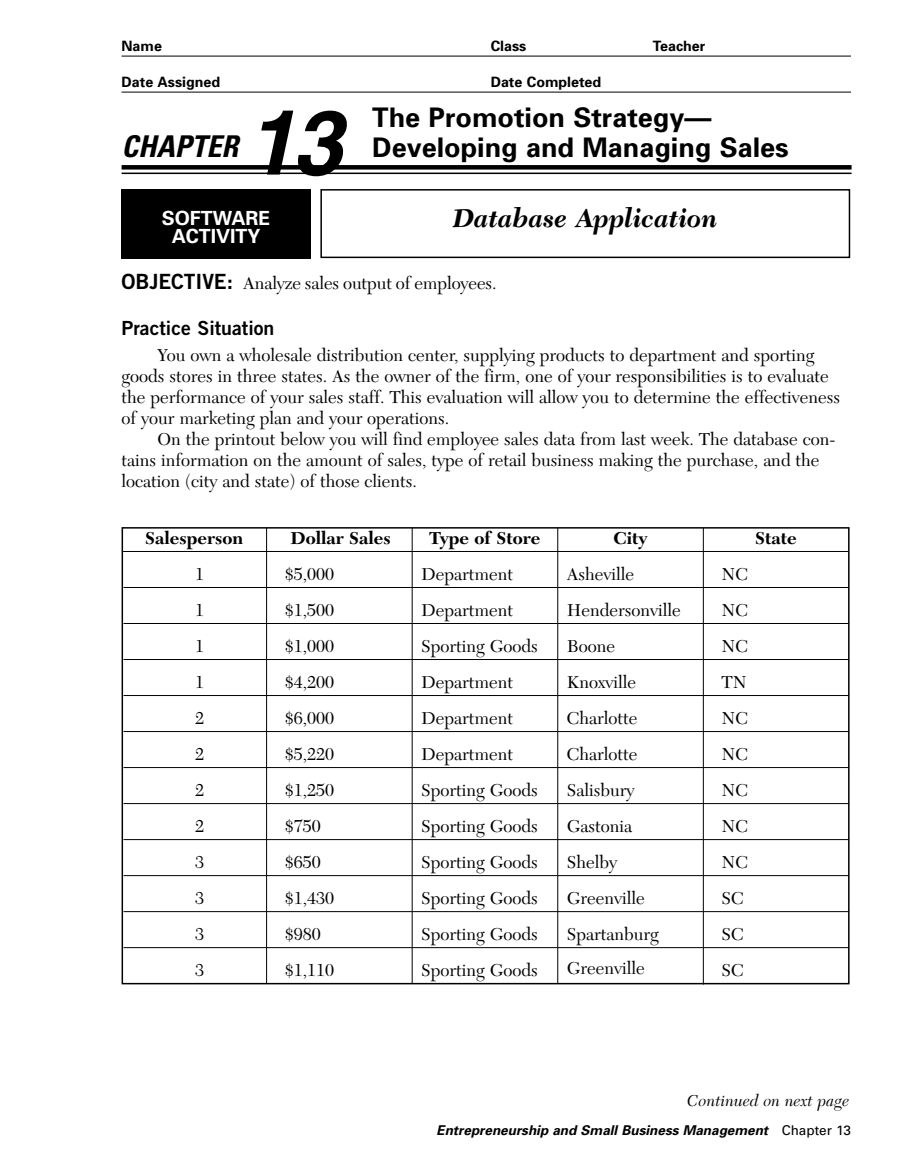
<style>
.page{position:relative;width:905px;height:1175px;background:#fff}
.page>*{position:absolute;margin:0;border:0;box-sizing:border-box;transform-origin:0 0}
.t1{font:italic 700 90px "Helvetica";color:#000}
.t2{font:italic 700 condensed 30px "Univers";color:#000}
.t3{font:700 27px/30px "Univers";color:#000}
.sah{font:italic 700 27px "New Caledonia";color:#000}
.t4{font:19.5px "Trade Gothic Bold Two";color:#000}
.ah{font:700 19.5px/18px "Univers";color:#fff;text-align:center}
.t{font:18px/21px "New Caledonia";color:#000}
.bh{font:700 18px "New Caledonia";color:#000}
.oh{font:18px "New Caledonia";letter-spacing:-.005em;color:#000}
.t5{font:italic 16.5px "New Caledonia";color:#000}
.ph{font:700 14.25px "Univers";color:#000}
.t6{font:italic 700 13.5px "Univers";color:#000}
.s1{font-family:"Trade Gothic Bold Two";font-size:21px}
.s2{font-weight:400;font-style:normal}
</style>
<div class="page">
<div style="left:122px;top:189px;width:188px;height:69px;background:#000"></div>
<div style="left:320px;top:189px;width:530px;height:69px;border:2px solid #000"></div>
<div style="left:122px;top:165px;width:729px;height:5px;background:#000"></div>
<hr style="left:122px;top:172px;width:729px;height:2px;background:#000">
<hr style="left:123px;top:551px;width:725px;height:1px;background:#000">
<div style="left:122px;top:527px;width:727px;height:457px;border:2px solid #000"></div>
<hr style="left:123px;top:587px;width:143px;height:1px;background:#000">
<hr style="left:123px;top:623px;width:143px;height:1px;background:#000">
<hr style="left:123px;top:659px;width:143px;height:1px;background:#000">
<hr style="left:123px;top:695px;width:143px;height:1px;background:#000">
<hr style="left:123px;top:731px;width:143px;height:1px;background:#000">
<hr style="left:123px;top:767px;width:143px;height:1px;background:#000">
<hr style="left:123px;top:803px;width:143px;height:1px;background:#000">
<hr style="left:123px;top:839px;width:143px;height:1px;background:#000">
<hr style="left:123px;top:875px;width:143px;height:1px;background:#000">
<hr style="left:123px;top:911px;width:143px;height:1px;background:#000">
<hr style="left:123px;top:947px;width:143px;height:1px;background:#000">
<hr style="left:267px;top:587px;width:145px;height:1px;background:#000">
<hr style="left:267px;top:623px;width:145px;height:1px;background:#000">
<hr style="left:267px;top:659px;width:145px;height:1px;background:#000">
<hr style="left:267px;top:695px;width:145px;height:1px;background:#000">
<hr style="left:267px;top:731px;width:145px;height:1px;background:#000">
<hr style="left:267px;top:767px;width:145px;height:1px;background:#000">
<hr style="left:267px;top:803px;width:145px;height:1px;background:#000">
<hr style="left:267px;top:839px;width:145px;height:1px;background:#000">
<hr style="left:267px;top:875px;width:145px;height:1px;background:#000">
<hr style="left:267px;top:911px;width:145px;height:1px;background:#000">
<hr style="left:267px;top:947px;width:145px;height:1px;background:#000">
<hr style="left:412px;top:587px;width:145px;height:1px;background:#000">
<hr style="left:412px;top:623px;width:145px;height:1px;background:#000">
<hr style="left:412px;top:659px;width:145px;height:1px;background:#000">
<hr style="left:412px;top:695px;width:145px;height:1px;background:#000">
<hr style="left:412px;top:731px;width:145px;height:1px;background:#000">
<hr style="left:412px;top:767px;width:145px;height:1px;background:#000">
<hr style="left:412px;top:803px;width:145px;height:1px;background:#000">
<hr style="left:412px;top:839px;width:145px;height:1px;background:#000">
<hr style="left:412px;top:875px;width:145px;height:1px;background:#000">
<hr style="left:412px;top:911px;width:145px;height:1px;background:#000">
<hr style="left:412px;top:947px;width:145px;height:1px;background:#000">
<hr style="left:558px;top:587px;width:145px;height:1px;background:#000">
<hr style="left:558px;top:623px;width:145px;height:1px;background:#000">
<hr style="left:558px;top:659px;width:145px;height:1px;background:#000">
<hr style="left:558px;top:695px;width:145px;height:1px;background:#000">
<hr style="left:558px;top:731px;width:145px;height:1px;background:#000">
<hr style="left:558px;top:767px;width:145px;height:1px;background:#000">
<hr style="left:558px;top:803px;width:145px;height:1px;background:#000">
<hr style="left:558px;top:839px;width:145px;height:1px;background:#000">
<hr style="left:558px;top:875px;width:145px;height:1px;background:#000">
<hr style="left:558px;top:911px;width:145px;height:1px;background:#000">
<hr style="left:558px;top:947px;width:145px;height:1px;background:#000">
<hr style="left:703px;top:587px;width:145px;height:1px;background:#000">
<hr style="left:703px;top:623px;width:145px;height:1px;background:#000">
<hr style="left:703px;top:659px;width:145px;height:1px;background:#000">
<hr style="left:703px;top:695px;width:145px;height:1px;background:#000">
<hr style="left:703px;top:731px;width:145px;height:1px;background:#000">
<hr style="left:703px;top:767px;width:145px;height:1px;background:#000">
<hr style="left:703px;top:803px;width:145px;height:1px;background:#000">
<hr style="left:703px;top:839px;width:145px;height:1px;background:#000">
<hr style="left:703px;top:875px;width:145px;height:1px;background:#000">
<hr style="left:703px;top:911px;width:145px;height:1px;background:#000">
<hr style="left:703px;top:947px;width:145px;height:1px;background:#000">
<hr style="left:266px;top:527px;width:1px;height:456px;background:#000">
<hr style="left:412px;top:527px;width:1px;height:456px;background:#000">
<hr style="left:557px;top:527px;width:1px;height:456px;background:#000">
<hr style="left:703px;top:527px;width:1px;height:457px;background:#000">
<hr style="left:121px;top:56px;width:729px;height:1px;background:#000">
<hr style="left:121px;top:92px;width:729px;height:1px;background:#000">
<p class="ph" style="left:121px;top:38px;width:42px">Name</p>
<p class="ph" style="left:490px;top:38px;width:37px">Class</p>
<p class="ph" style="left:652px;top:38px;width:54px">Teacher</p>
<p class="ph" style="left:121px;top:74px;width:100px">Date Assigned</p>
<p class="ph" style="left:490px;top:74px;width:112px">Date Completed</p>
<p class="t2" style="left:122px;top:127px;width:118px">CHAPTER</p>
<p class="t1" style="left:246px;top:88px;width:98px">13</p>
<p class="t3" style="left:372px;top:102px;width:418px">The Promotion Strategy—<br>Developing and Managing Sales</p>
<p class="ah" style="left:162px;top:209px;width:110px">SOFTWARE<br>ACTIVITY</p>
<p class="sah" style="left:453px;top:202px;width:266px">Database Application</p>
<p class="oh" style="left:122px;top:272px;width:376px"><span class="s1">OBJECTIVE:</span> Analyze sales output of employees.</p>
<p class="t4" style="left:122px;top:316px;width:154px">Practice Situation</p>
<p class="t" style="left:122px;top:344px;width:720px;text-indent:36px">You own a wholesale distribution center, supplying products to department and sporting goods stores in three states. As the owner of the firm, one of your responsibilities is to evaluate the performance of your sales staff. This evaluation will allow you to determine the effectiveness of your marketing plan and your operations.</p>
<p class="t" style="left:122px;top:428px;width:715px;text-indent:36px">On the printout below you will find employee sales data from last week. The database con&shy;tains information on the amount of sales, type of retail business making the purchase, and the location (city and state) of those clients.</p>
<p class="bh" style="left:145px;top:528px;width:100px">Salesperson</p>
<p class="bh" style="left:290px;top:528px;width:102px">Dollar Sales</p>
<p class="bh" style="left:429px;top:528px;width:113px">Type of Store</p>
<p class="bh" style="left:613px;top:528px;width:36px">City</p>
<p class="bh" style="left:755px;top:528px;width:43px">State</p>
<p class="t" style="left:195px;top:563px;width:10px">1</p>
<p class="t" style="left:195px;top:599px;width:10px">1</p>
<p class="t" style="left:195px;top:635px;width:10px">1</p>
<p class="t" style="left:195px;top:671px;width:10px">1</p>
<p class="t" style="left:195px;top:707px;width:10px">2</p>
<p class="t" style="left:195px;top:743px;width:10px">2</p>
<p class="t" style="left:195px;top:779px;width:10px">2</p>
<p class="t" style="left:195px;top:815px;width:10px">2</p>
<p class="t" style="left:195px;top:851px;width:10px">3</p>
<p class="t" style="left:195px;top:887px;width:10px">3</p>
<p class="t" style="left:195px;top:923px;width:10px">3</p>
<p class="t" style="left:195px;top:959px;width:10px">3</p>
<p class="t" style="left:567px;top:563px;width:69px">Asheville</p>
<p class="t" style="left:567px;top:599px;width:115px">Hendersonville</p>
<p class="t" style="left:567px;top:635px;width:50px">Boone</p>
<p class="t" style="left:567px;top:671px;width:71px">Knoxville</p>
<p class="t" style="left:567px;top:707px;width:72px">Charlotte</p>
<p class="t" style="left:567px;top:743px;width:72px">Charlotte</p>
<p class="t" style="left:567px;top:779px;width:69px">Salisbury</p>
<p class="t" style="left:567px;top:815px;width:67px">Gastonia</p>
<p class="t" style="left:567px;top:851px;width:52px">Shelby</p>
<p class="t" style="left:567px;top:887px;width:79px">Greenville</p>
<p class="t" style="left:567px;top:923px;width:93px">Spartanburg</p>
<p class="t" style="left:567px;top:958px;width:79px">Greenville</p>
<p class="t" style="left:285px;top:563px;width:51px">$5,000</p>
<p class="t" style="left:285px;top:599px;width:51px">$1,500</p>
<p class="t" style="left:285px;top:635px;width:51px">$1,000</p>
<p class="t" style="left:285px;top:671px;width:51px">$4,200</p>
<p class="t" style="left:285px;top:707px;width:51px">$6,000</p>
<p class="t" style="left:285px;top:743px;width:51px">$5,220</p>
<p class="t" style="left:285px;top:779px;width:51px">$1,250</p>
<p class="t" style="left:285px;top:815px;width:37px">$750</p>
<p class="t" style="left:285px;top:851px;width:37px">$650</p>
<p class="t" style="left:285px;top:887px;width:51px">$1,430</p>
<p class="t" style="left:285px;top:923px;width:37px">$980</p>
<p class="t" style="left:285px;top:959px;width:51px">$1,110</p>
<p class="t" style="left:721px;top:563px;width:28px">NC</p>
<p class="t" style="left:721px;top:599px;width:28px">NC</p>
<p class="t" style="left:721px;top:635px;width:28px">NC</p>
<p class="t" style="left:721px;top:671px;width:27px">TN</p>
<p class="t" style="left:721px;top:707px;width:28px">NC</p>
<p class="t" style="left:721px;top:743px;width:28px">NC</p>
<p class="t" style="left:721px;top:779px;width:28px">NC</p>
<p class="t" style="left:721px;top:815px;width:28px">NC</p>
<p class="t" style="left:721px;top:851px;width:28px">NC</p>
<p class="t" style="left:721px;top:887px;width:24px">SC</p>
<p class="t" style="left:721px;top:923px;width:24px">SC</p>
<p class="t" style="left:721px;top:959px;width:24px">SC</p>
<p class="t" style="left:421px;top:563px;width:93px">Department</p>
<p class="t" style="left:421px;top:599px;width:93px">Department</p>
<p class="t" style="left:421px;top:635px;width:118px">Sporting Goods</p>
<p class="t" style="left:421px;top:671px;width:93px">Department</p>
<p class="t" style="left:421px;top:707px;width:93px">Department</p>
<p class="t" style="left:421px;top:743px;width:93px">Department</p>
<p class="t" style="left:421px;top:779px;width:118px">Sporting Goods</p>
<p class="t" style="left:421px;top:815px;width:118px">Sporting Goods</p>
<p class="t" style="left:421px;top:851px;width:118px">Sporting Goods</p>
<p class="t" style="left:421px;top:887px;width:118px">Sporting Goods</p>
<p class="t" style="left:421px;top:923px;width:118px">Sporting Goods</p>
<p class="t" style="left:421px;top:959px;width:118px">Sporting Goods</p>
<p class="t5" style="left:687px;top:1091px;width:164px">Continued on next page</p>
<p class="t6" style="left:436px;top:1121px;width:416px">Entrepreneurship and Small Business Management <span class="s2">Chapter 13</span></p>
</div>
